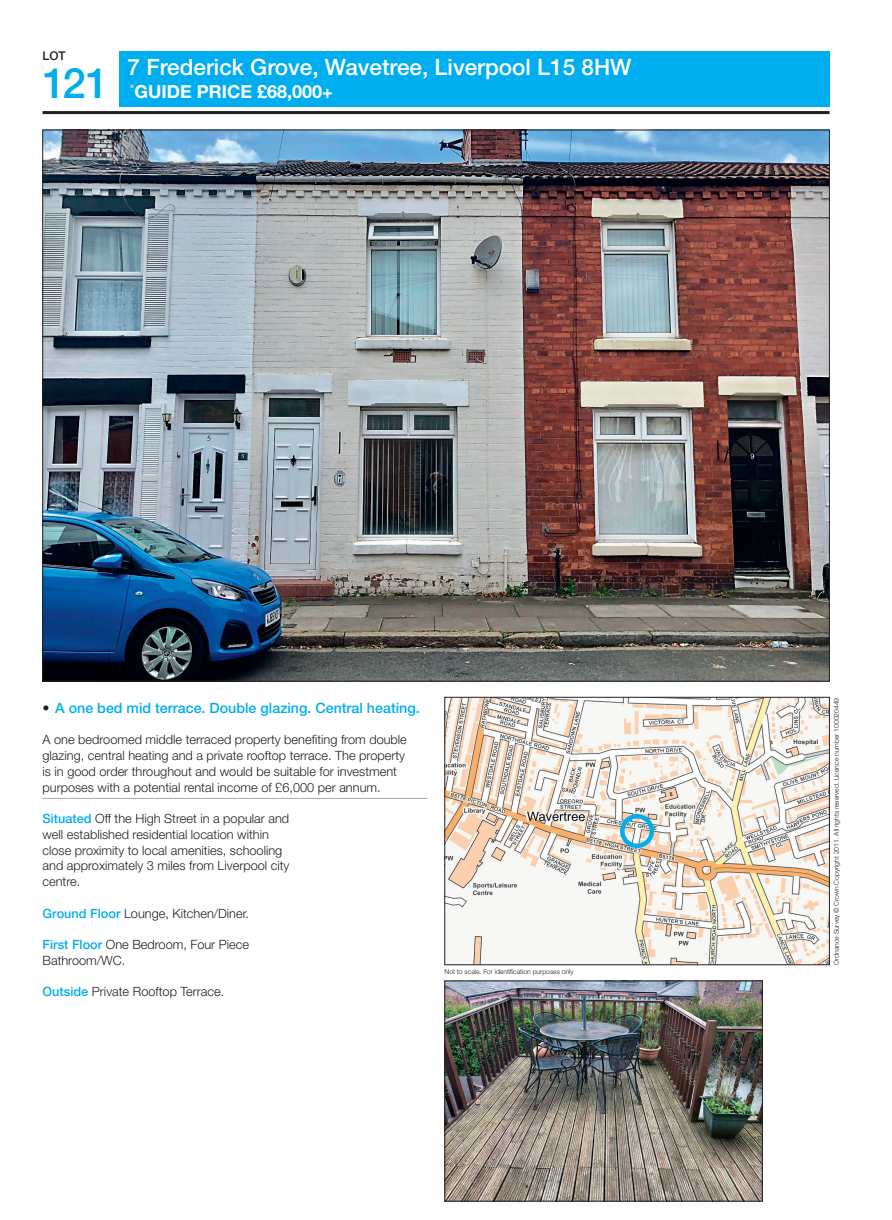
<style>
.page{position:relative;width:892px;height:1220px;background:#fff}
.page>*{position:absolute;margin:0;border:0;box-sizing:border-box;transform-origin:0 0}
.t1{font:500 42px "Helvetica Neue LT Std";color:#00aeef}
.t2{font:500 22.5px "Helvetica Neue LT Std";color:#fff}
.t3{font:700 18px "Helvetica Neue LT Std";color:#fff}
.t4{font:500 14.25px "Helvetica Neue LT Std";color:#00aeef}
.t5{font:300 12.75px/15.8px "Helvetica Neue LT Std";color:#231f20}
.t6{font:500 12px "Helvetica Neue LT Std";color:#231f20}
.t7{font:300 6.75px "Helvetica Neue LT Std";color:#231f20}
.s1{color:#231f20}
.s2{font-weight:500;color:#00aeef}
</style>
<div class="page">
<div style="left:119px;top:51px;width:710px;height:56px;background:#00aeef"></div>
<hr style="left:43px;top:111px;width:786px;height:3px;background:#231f20">
<img style="left:45px;top:132px;width:782px;height:547px">
<hr style="left:43px;top:798px;width:384px;height:1px;background:#a8a9ad">
<img style="left:446px;top:699px;width:381px;height:264px">
<div style="left:444px;top:697px;width:385px;height:268px;border:1px solid #231f20"></div>
<div style="left:620px;top:814px;width:34px;height:34px;border:4px solid #00aeef;border-radius:50%"></div>
<img style="left:446px;top:982px;width:314px;height:217px">
<div style="left:444px;top:980px;width:318px;height:221px;border:1px solid #231f20"></div>
<p class="t6" style="left:43px;top:48px;width:25px">LOT</p>
<h1 class="t1" style="left:43px;top:58px;width:68px">121</h1>
<h2 class="t2" style="left:128px;top:53px;width:505px">7 Frederick Grove, Wavetree, Liverpool L15 8HW</h2>
<h3 class="t3" style="left:130px;top:81px;width:205px"><sup>*</sup>GUIDE PRICE £68,000+</h3>
<p class="t4" style="left:43px;top:699px;width:379px"><span class="s1">•</span> A one bed mid terrace. Double glazing. Central heating.</p>
<p class="t5" style="left:43px;top:731px;width:366px">A one bedroomed middle terraced property benefiting from double glazing, central heating and a private rooftop terrace. The property is in good order throughout and would be suitable for investment purposes with a potential rental income of £6,000 per annum.</p>
<p class="t5" style="left:43px;top:810px;width:248px"><span class="s2">Situated</span> Off the High Street in a popular and well established residential location within close proximity to local amenities, schooling and approximately 3 miles from Liverpool city centre.</p>
<p class="t5" style="left:43px;top:905px;width:208px"><span class="s2">Ground Floor</span> Lounge, Kitchen/Diner.</p>
<p class="t5" style="left:43px;top:936px;width:208px"><span class="s2">First Floor</span> One Bedroom, Four Piece<br>Bathroom/WC.</p>
<p class="t5" style="left:43px;top:983px;width:183px"><span class="s2">Outside</span> Private Rooftop Terrace.</p>
<p class="t7" style="left:444px;top:967px;width:131px">Not to scale. For identification purposes only</p>
<p class="t7" style="left:832px;top:965px;width:268px;rotate:-90deg">Ordnance Survey © Crown Copyright 2011. All rights reserved. Licence number 100020449</p>
</div>
